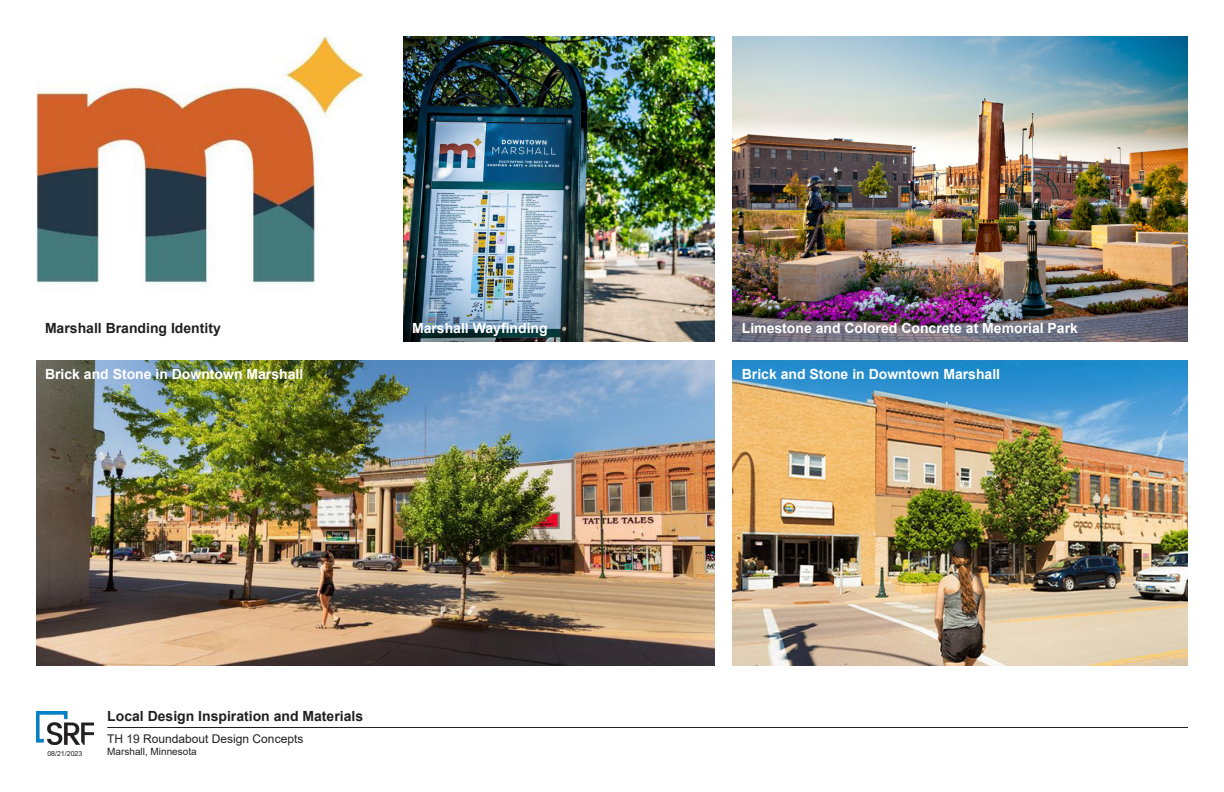
<style>
.page{position:relative;width:1224px;height:792px;background:#fff}
.page>*{position:absolute;margin:0;border:0;box-sizing:border-box;transform-origin:0 0}
.t1{font:700 14px "Arial";color:#fff}
.t2{font:700 14px "Arial";color:#231f20}
.t3{font:12px "Arial";color:#231f20}
.t4{font:10px "Arial";color:#231f20}
.t5{font:7px "Arial";color:#231f20}
</style>
<div class="page">
<img style="left:36px;top:36px;width:329px;height:250px">
<img style="left:403px;top:36px;width:312px;height:306px">
<img style="left:36px;top:360px;width:679px;height:306px">
<img style="left:733px;top:360px;width:455px;height:306px">
<img style="left:733px;top:36px;width:455px;height:306px">
<hr style="left:107px;top:727px;width:1081px;height:1px;background:#231f20">
<img style="left:36px;top:711px;width:58px;height:33px">
<p class="t2" style="left:45px;top:318px;width:177px">Marshall Branding Identity</p>
<p class="t1" style="left:412px;top:318px;width:137px">Marshall Wayfinding</p>
<p class="t1" style="left:742px;top:318px;width:338px">Limestone and Colored Concrete at Memorial Park</p>
<p class="t1" style="left:45px;top:364px;width:260px">Brick and Stone in Downtown Marshall</p>
<p class="t1" style="left:742px;top:364px;width:260px">Brick and Stone in Downtown Marshall</p>
<p class="t2" style="left:107px;top:706px;width:257px">Local Design Inspiration and Materials</p>
<p class="t3" style="left:107px;top:730px;width:198px">TH 19 Roundabout Design Concepts</p>
<p class="t5" style="left:47px;top:749px;width:37px">08/21/2023</p>
<p class="t4" style="left:107px;top:744px;width:91px">Marshall, Minnesota</p>
</div>
